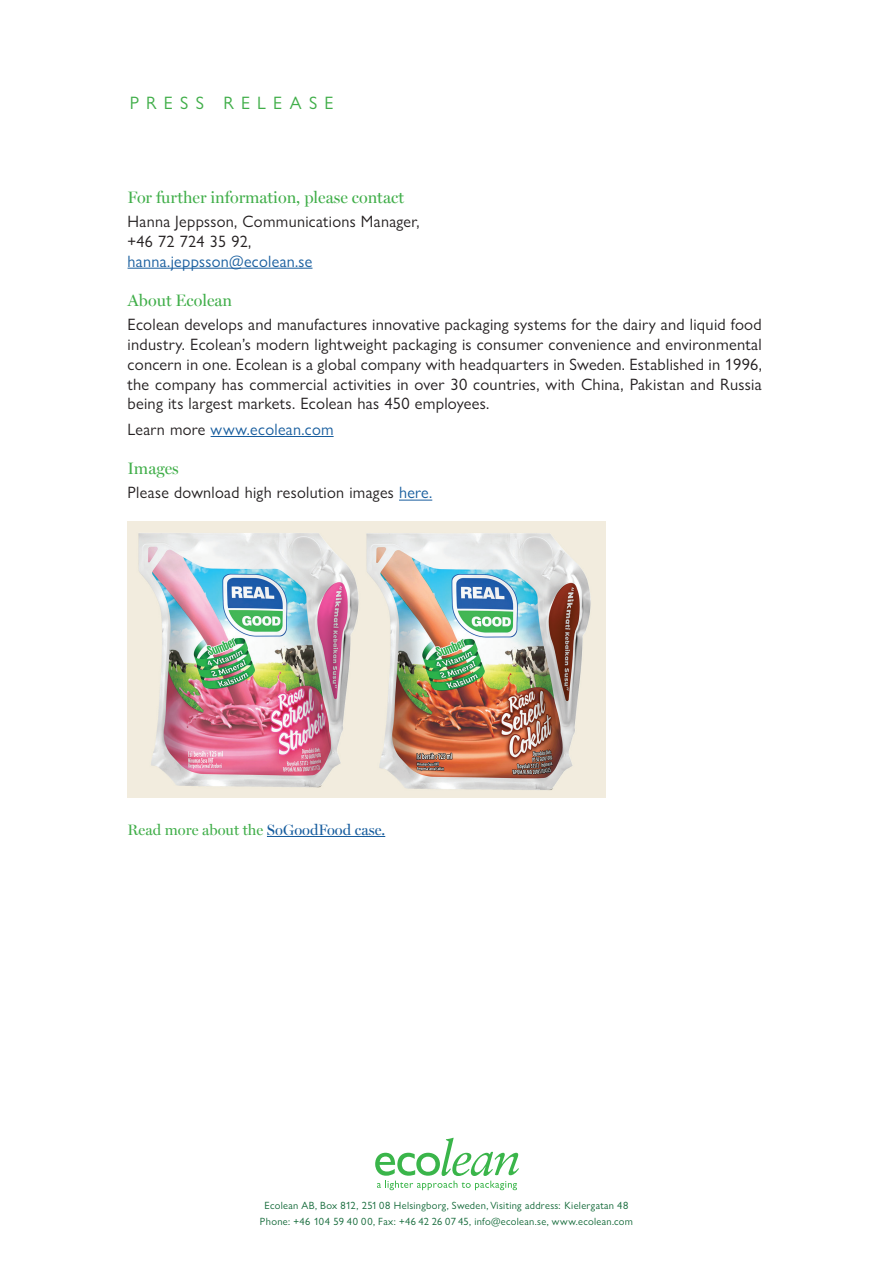
<style>
.page{position:relative;width:893px;height:1263px;background:#fff}
.page>*{position:absolute;margin:0;border:0;box-sizing:border-box;transform-origin:0 0}
.t1{font:18px "Gill Sans Nova";letter-spacing:.4em;color:#40ae49}
.t2{font:16.5px/19.8px "Gill Sans Nova";letter-spacing:.02em;color:#231f20}
.t3{font:16.5px "Miller Display";color:#40ae49}
.t4{font:16.5px "Gill Sans Nova";letter-spacing:.02em;color:#175d9e}
.t5{font:15px "Miller Display";color:#40ae49}
.t6{font:10.5px/15.9px "Gill Sans Nova";letter-spacing:.03em;color:#116837;text-align:center}
.s1{color:#231f20}
.s2{color:#175d9e}
</style>
<div class="page">
<svg style="left:375px;top:1138px;width:144px;height:52px"></svg>
<hr style="left:128px;top:268px;width:184px;height:1px;background:#175d9e">
<hr style="left:211px;top:436px;width:123px;height:1px;background:#175d9e">
<hr style="left:399px;top:500px;width:33px;height:1px;background:#175d9e">
<hr style="left:267px;top:836px;width:118px;height:1px;background:#175d9e">
<img style="left:128px;top:522px;width:478px;height:275px">
<p class="t1" style="left:130px;top:92px;width:205px">PRESS RELEASE</p>
<p class="t3" style="left:128px;top:187px;width:278px">For further information, please contact</p>
<p class="t2" style="left:128px;top:211px;width:294px">Hanna Jeppsson, Communications Manager, +46 72 724 35 92,</p>
<p class="t4" style="left:128px;top:251px;width:186px">hanna.jeppsson@ecolean.se</p>
<p class="t3" style="left:128px;top:291px;width:106px">About Ecolean</p>
<p class="t2" style="left:128px;top:314px;width:636px;text-align:justify">Ecolean develops and manufactures innovative packaging systems for the dairy and liquid food industry. Ecolean’s modern lightweight packaging is consumer convenience and environmental concern in one. Ecolean is a global company with headquarters in Sweden. Established in 1996, the company has commercial activities in over 30 countries, with China, Pakistan and Russia being its largest markets. Ecolean has 450 employees.</p>
<p class="t4" style="left:128px;top:419px;width:208px"><span class="s1">Learn more</span> www.ecolean.com</p>
<p class="t3" style="left:128px;top:459px;width:53px">Images</p>
<p class="t2" style="left:128px;top:483px;width:306px">Please download high resolution images <span class="s2">here.</span></p>
<p class="t5" style="left:128px;top:820px;width:259px">Read more about the <span class="s2">SoGoodFood case.</span></p>
<p class="t6" style="left:260px;top:1197px;width:375px">Ecolean AB, Box 812, 251 08 Helsingborg, Sweden, Visiting address: Kielergatan 48<br>Phone: +46 104 59 40 00, Fax: +46 42 26 07 45, info@ecolean.se, www.ecolean.com</p>
</div>
